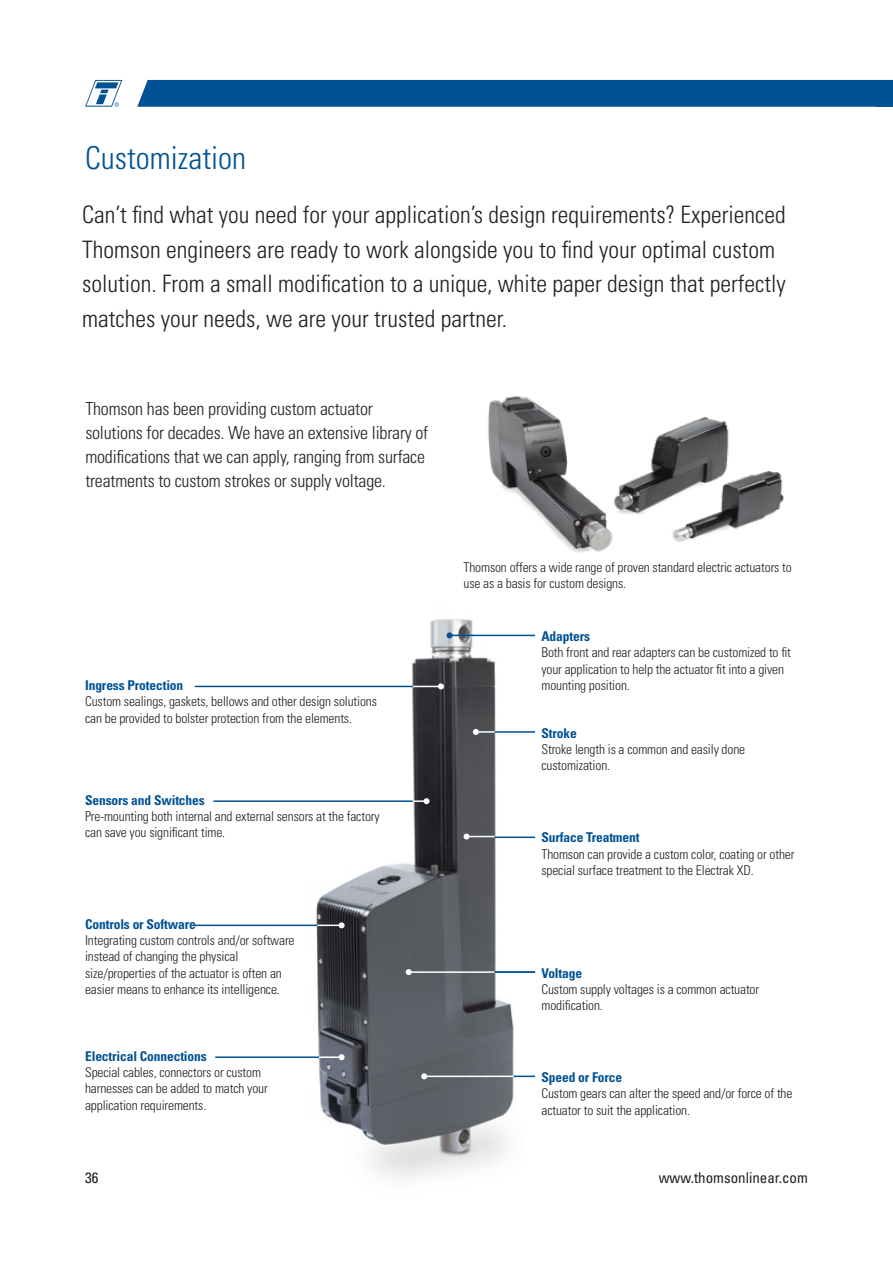
<style>
.page{position:relative;width:893px;height:1263px;background:#fff}
.page>*{position:absolute;margin:0;border:0;box-sizing:border-box;transform-origin:0 0}
.t1{font:300 condensed 31.5px "Univers LT Std";color:#005294}
.t2{font:300 condensed 24px/34.5px "Univers LT Std";color:#231f20}
.standard_body_copy{font:300 condensed 18px/24px "Univers LT Std";letter-spacing:-.01em;color:#231f20}
.t3{font:condensed 15px "Univers LT Std";color:#231f20}
.t4{font:300 condensed 13.5px/16.2px "Univers LT Std";letter-spacing:-.01em;color:#231f20}
.s1{font-weight:700;color:#005294}
</style>
<div class="page">
<div style="left:137px;top:80px;width:756px;height:27px;background:#005294"></div>
<svg style="left:85px;top:80px;width:37px;height:27px"></svg>
<img style="left:240px;top:619px;width:281px;height:559px">
<hr style="left:495px;top:731px;width:40px;height:2px;background:#005294">
<hr style="left:195px;top:924px;width:122px;height:2px;background:#005294">
<hr style="left:195px;top:686px;width:218px;height:1px;background:#005294">
<hr style="left:213px;top:800px;width:200px;height:2px;background:#005294">
<hr style="left:215px;top:1056px;width:106px;height:2px;background:#005294">
<hr style="left:450px;top:635px;width:85px;height:1px;background:#005294">
<svg style="left:447px;top:632px;width:6px;height:6px"></svg>
<hr style="left:513px;top:1075px;width:22px;height:2px;background:#005294">
<hr style="left:495px;top:836px;width:40px;height:2px;background:#005294">
<hr style="left:495px;top:971px;width:40px;height:2px;background:#005294">
<svg style="left:473px;top:729px;width:22px;height:6px"></svg>
<hr style="left:317px;top:924px;width:25px;height:2px;background:#fff">
<svg style="left:339px;top:922px;width:6px;height:6px"></svg>
<svg style="left:413px;top:683px;width:31px;height:6px"></svg>
<svg style="left:413px;top:798px;width:16px;height:6px"></svg>
<hr style="left:319px;top:1056px;width:23px;height:2px;background:#fff">
<svg style="left:339px;top:1054px;width:6px;height:6px"></svg>
<hr style="left:424px;top:1075px;width:89px;height:2px;background:#fff">
<svg style="left:421px;top:1073px;width:6px;height:6px"></svg>
<svg style="left:464px;top:833px;width:31px;height:6px"></svg>
<hr style="left:409px;top:971px;width:86px;height:2px;background:#fff">
<svg style="left:406px;top:969px;width:6px;height:6px"></svg>
<img style="left:488px;top:396px;width:296px;height:156px">
<p class="t1" style="left:85px;top:139px;width:162px">Customization</p>
<p class="t2" style="left:82px;top:197px;width:705px">Can’t find what you need for your application’s design requirements? Experienced Thomson engineers are ready to work alongside you to find your optimal custom solution. From a small modification to a unique, white paper design that perfectly matches your needs, we are your trusted partner.</p>
<p class="standard_body_copy" style="left:85px;top:396px;width:344px">Thomson has been providing custom actuator solutions for decades. We have an extensive library of modifications that we can apply, ranging from surface treatments to custom strokes or supply voltage.</p>
<p class="t4" style="left:85px;top:677px;width:293px"><span class="s1">Ingress Protection<br></span>Custom sealings, gaskets, bellows and other design solutions can be provided to bolster protection from the elements.</p>
<p class="t4" style="left:85px;top:792px;width:296px"><span class="s1">Sensors and Switches<br></span>Pre-mounting both internal and external sensors at the factory can save you significant time.</p>
<p class="t4" style="left:85px;top:916px;width:211px"><span class="s1">Controls or Software<br></span>Integrating custom controls and/or software instead of changing the physical</p>
<p class="t4" style="left:85px;top:965px;width:198px">size/properties of the actuator is often an easier means to enhance its intelligence.</p>
<p class="t4" style="left:85px;top:1048px;width:184px"><span class="s1">Electrical Connections<br></span>Special cables, connectors or custom harnesses can be added to match your application requirements.</p>
<p class="t4" style="left:464px;top:559px;width:330px">Thomson offers a wide range of proven standard electric actuators to use as a basis for custom designs.</p>
<p class="t4" style="left:541px;top:628px;width:251px"><span class="s1">Adapters<br></span>Both front and rear adapters can be customized to fit your application to help the actuator fit into a given mounting position.</p>
<p class="t4" style="left:541px;top:725px;width:205px"><span class="s1">Stroke<br></span>Stroke length is a common and easily done customization.</p>
<p class="t4" style="left:541px;top:829px;width:255px"><span class="s1">Surface Treatment<br></span>Thomson can provide a custom color, coating or other special surface treatment to the Electrak XD.</p>
<p class="t4" style="left:541px;top:965px;width:219px"><span class="s1">Voltage<br></span>Custom supply voltages is a common actuator modification.</p>
<p class="t4" style="left:541px;top:1069px;width:252px"><span class="s1">Speed or Force<br></span>Custom gears can alter the speed and/or force of the actuator to suit the application.</p>
<p class="t3" style="left:85px;top:1168px;width:15px">36</p>
<p class="t3" style="left:659px;top:1168px;width:151px">www.thomsonlinear.com</p>
</div>
